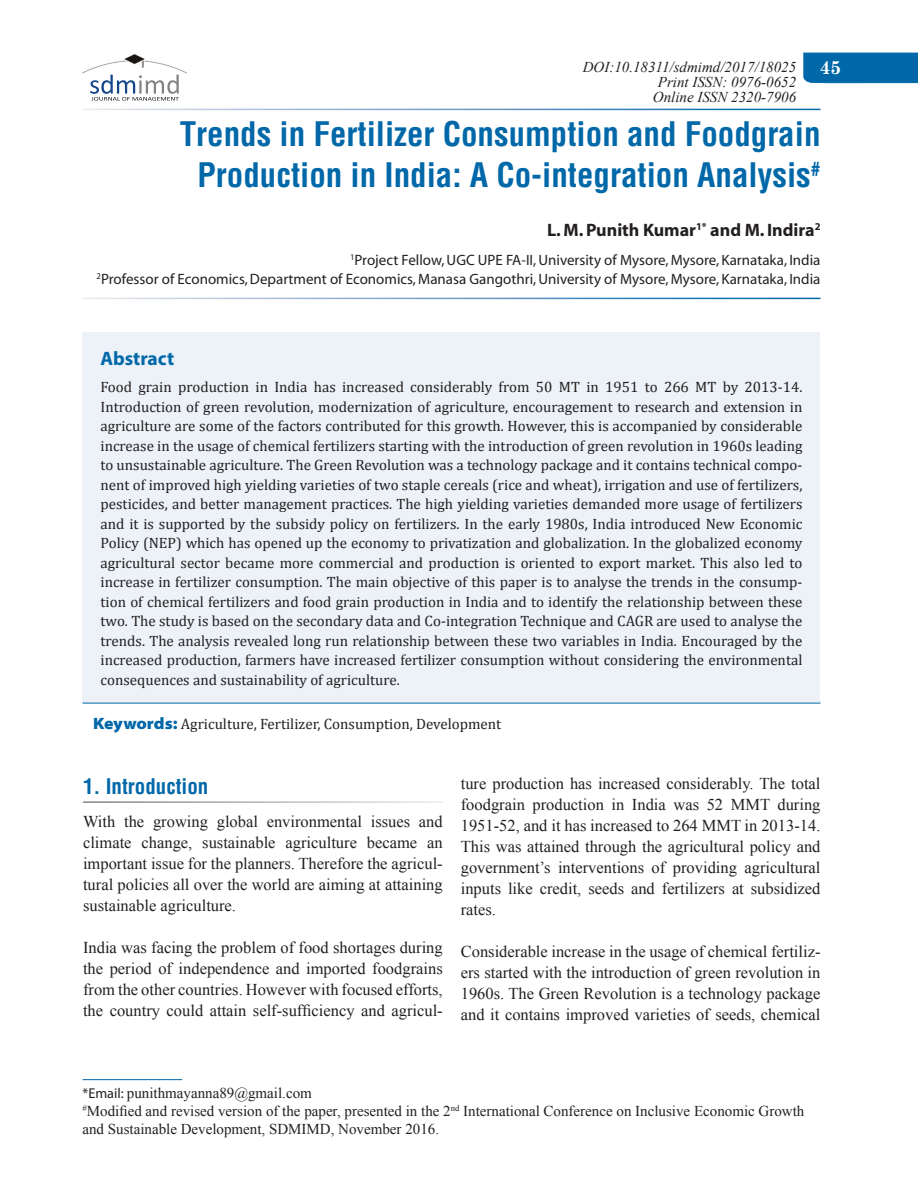
<style>
.page{position:relative;width:918px;height:1188px;background:#fff}
.page>*{position:absolute;margin:0;border:0;box-sizing:border-box;transform-origin:0 0}
.AT{font:700 condensed 33px/40.5px "Helvetica";color:#0068a9;text-align:center}
.t1{font:700 condensed 21px "Helvetica";color:#0068a9}
.Abs_Head{font:700 19.5px "Myriad Pro";color:#0068a9}
.Folio{font:700 18.75px "Century Schoolbook";color:#fff}
.Author{font:700 18px "Myriad";color:#231f20}
.Text_Ind{font:16.5px/21px "Times New Roman";color:#231f20;text-align:justify}
.Text{font:16.5px/21px "Times New Roman";color:#231f20;text-align:justify}
.Abs_Text1{font:15px/19.5px "Cambria";color:#231f20;text-align:justify}
.Footnote{font:15px/18px "Times New Roman";color:#231f20}
.Affiliation{font:15px/19.5px "Myriad";color:#231f20;text-align:right}
.Text-2{font:italic 15px/15px "Times New Roman";color:#231f20;text-align:right}
.Keyword{font:15px "Cambria";color:#231f20}
.s1{font-family:"Myriad Pro";font-weight:900;font-stretch:semi-expanded;font-size:16.5px;color:#0068a9}
.s2{font-family:"Myriad Pro";font-size:14.25px}
</style>
<div class="page">
<div style="left:803px;top:53px;width:115px;height:30px;background:#0068a9"></div>
<img style="left:82px;top:54px;width:105px;height:47px">
<img style="left:94px;top:97px;width:62px;height:4px">
<img style="left:101px;top:75px;width:78px;height:19px">
<div style="left:82px;top:333px;width:738px;height:370px;background:#edf2f8"></div>
<hr style="left:82px;top:703px;width:738px;height:1px;background:#0068a9">
<hr style="left:82px;top:1079px;width:100px;height:1px;background:#0068a9">
<p class="Text-2" style="left:583px;top:59px;width:215px">DOI:10.18311/sdmimd/2017/18025<br>Print ISSN: 0976-0652<br>Online ISSN 2320-7906</p>
<p class="Folio" style="left:820px;top:53px;width:23px">45</p>
<p class="AT" style="left:180px;top:114px;width:642px">Trends in Fertilizer Consumption and Foodgrain<br>Production in India: A Co-integration Analysis<sup>#</sup></p>
<p class="Author" style="left:547px;top:221px;width:275px">L. M. Punith Kumar<sup>1*</sup> and M. Indira<sup>2</sup></p>
<p class="Affiliation" style="left:97px;top:251px;width:725px"><sup>1</sup>Project Fellow, UGC UPE FA-II, University of Mysore, Mysore, Karnataka, India<br><sup>2</sup>Professor of Economics, Department of Economics, Manasa Gangothri, University of Mysore, Mysore, Karnataka, India</p>
<p class="Abs_Head" style="left:100px;top:346px;width:75px">Abstract</p>
<p class="Abs_Text1" style="left:100px;top:377px;width:704px">Food grain production in India has increased considerably from 50 MT in 1951 to 266 MT by 2013-14.<br>Introduction of green revolution, modernization of agriculture, encouragement to research and extension in agriculture are some of the factors contributed for this growth. However, this is accompanied by considerable increase in the usage of chemical fertilizers starting with the introduction of green revolution in 1960s leading to unsustainable agriculture. The Green Revolution was a technology package and it contains technical compo&shy;nent of improved high yielding varieties of two staple cereals (rice and wheat), irrigation and use of fertilizers, pesticides, and better management practices. The high yielding varieties demanded more usage of fertilizers and it is supported by the subsidy policy on fertilizers. In the early 1980s, India introduced New Economic Policy (NEP) which has opened up the economy to privatization and globalization. In the globalized economy agricultural sector became more commercial and production is oriented to export market. This also led to increase in fertilizer consumption. The main objective of this paper is to analyse the trends in the consump&shy;tion of chemical fertilizers and food grain production in India and to identify the relationship between these two. The study is based on the secondary data and Co-integration Technique and CAGR are used to analyse the trends. The analysis revealed long run relationship between these two variables in India. Encouraged by the increased production, farmers have increased fertilizer consumption without considering the environmental consequences and sustainability of agriculture.</p>
<p class="Keyword" style="left:93px;top:715px;width:410px"><span class="s1">Keywords:</span> Agriculture, Fertilizer, Consumption, Development</p>
<h1 class="t1" style="left:83px;top:773px;width:127px">1. Introduction</h1>
<p class="Text" style="left:83px;top:811px;width:361px">With the growing global environmental issues and climate change, sustainable agriculture became an important issue for the planners. Therefore the agricul&shy;tural policies all over the world are aiming at attaining sustainable agriculture.</p>
<p class="Text_Ind" style="left:83px;top:937px;width:361px">India was facing the problem of food shortages during the period of independence and imported foodgrains from the other countries. However with focused efforts, the country could attain self-sufficiency and agricul-</p>
<p class="Text_Ind" style="left:461px;top:773px;width:361px">ture production has increased considerably. The total foodgrain production in India was 52 MMT during 1951-52, and it has increased to 264 MMT in 2013-14.<br>This was attained through the agricultural policy and government’s interventions of providing agricultural inputs like credit, seeds and fertilizers at subsidized rates.</p>
<p class="Text_Ind" style="left:461px;top:941px;width:361px">Considerable increase in the usage of chemical fertiliz&shy;ers started with the introduction of green revolution in 1960s. The Green Revolution is a technology package and it contains improved varieties of seeds, chemical</p>
<p class="Footnote" style="left:82px;top:1084px;width:231px"><span class="s2">*Email:</span> punithmayanna89@gmail.com</p>
<p class="Footnote" style="left:82px;top:1102px;width:723px"><sup>#</sup>Modified and revised version of the paper, presented in the 2<sup>nd</sup> International Conference on Inclusive Economic Growth and Sustainable Development, SDMIMD, November 2016.</p>
</div>
